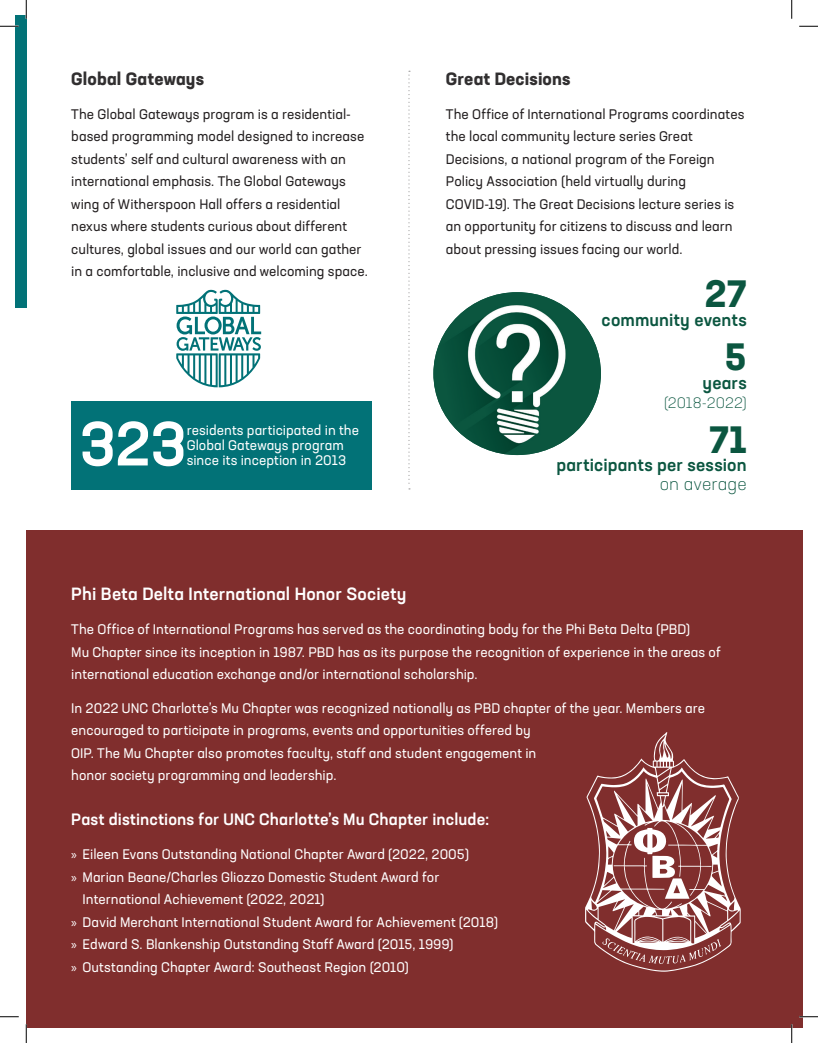
<style>
.page{position:relative;width:818px;height:1043px;background:#fff}
.page>*{position:absolute;margin:0;border:0;box-sizing:border-box;transform-origin:0 0}
.t1{font:500 61.25px "Neusa Next Std";color:#fff}
.t2{font:700 37.5px "Neusa Next Std";color:#0b5640}
.t3{font:500 17.5px/18.8px "Neusa Next Std";letter-spacing:.01em;color:#0b5640;text-align:right}
.Body_Text{font:500 17.5px "Neusa Next Std";letter-spacing:.01em;color:#fff}
.Body_Text-2{font:700 17.5px "Neusa Next Std";letter-spacing:.01em;color:#312f30}
.Body_Text-3{font:500 16.25px "Neusa Next Std";letter-spacing:.01em;color:#fff}
.t4{font:300 15px "Neusa Next Std";letter-spacing:.01em;color:#0b5640}
.Body_Text-4{font:13.75px/22.5px "Neusa Next Std";color:#fff}
.Body_Text-5{font:13.75px/22.5px "Neusa Next Std";color:#231f20}
.s1{font-weight:300}
.s2{font-family:"Myriad Pro"}
</style>
<div class="page">
<div style="left:71px;top:401px;width:301px;height:88px;background:#027277"></div>
<div style="left:26px;top:530px;width:776px;height:498px;background:#802e2d"></div>
<svg style="left:585px;top:732px;width:155px;height:239px"></svg>
<svg style="left:633px;top:828px;width:56px;height:70px"></svg>
<svg style="left:602px;top:938px;width:119px;height:26px"></svg>
<svg style="left:408px;top:71px;width:2px;height:418px"></svg>
<svg style="left:176px;top:290px;width:85px;height:97px"></svg>
<div style="left:15px;top:15px;width:11px;height:292px;background:#027277"></div>
<img style="left:433px;top:292px;width:168px;height:163px">
<svg style="left:0;top:25px;width:19px;height:2px"></svg>
<svg style="left:799px;top:25px;width:19px;height:2px"></svg>
<svg style="left:0;top:1016px;width:19px;height:1px"></svg>
<svg style="left:799px;top:1015px;width:19px;height:2px"></svg>
<svg style="left:25px;top:0;width:2px;height:19px"></svg>
<svg style="left:25px;top:1024px;width:2px;height:18px"></svg>
<svg style="left:791px;top:0;width:1px;height:19px"></svg>
<svg style="left:791px;top:1024px;width:1px;height:18px"></svg>
<p class="Body_Text-2" style="left:71px;top:67px;width:134px">Global Gateways</p>
<p class="Body_Text-5" style="left:71px;top:102px;width:298px">The Global Gateways program is a residential&shy;based programming model designed to increase students’ self and cultural awareness with an international emphasis. The Global Gateways wing of Witherspoon Hall offers a residential nexus where students curious about different cultures, global issues and our world can gather in a comfortable, inclusive and welcoming space.</p>
<p class="t1" style="left:79px;top:405px;width:109px">323</p>
<p class="Body_Text-4" style="left:187px;top:423px;width:174px;line-height:15px">residents participated in the<br>Global Gateways program since its inception in 2013</p>
<p class="Body_Text-2" style="left:446px;top:67px;width:126px">Great Decisions</p>
<p class="Body_Text-5" style="left:446px;top:102px;width:300px">The Office of International Programs coordinates the local community lecture series Great Decisions, a national program of the Foreign Policy Association (held virtually during COVID-19). The Great Decisions lecture series is an opportunity for citizens to discuss and learn about pressing issues facing our world.</p>
<p class="t2" style="left:704px;top:270px;width:44px">27</p>
<p class="t3" style="left:601px;top:310px;width:146px">community events</p>
<p class="t2" style="left:725px;top:333px;width:23px">5</p>
<p class="t3" style="left:702px;top:373px;width:46px">years</p>
<p class="t4" style="left:664px;top:393px;width:84px">(2018-2022)</p>
<p class="t2" style="left:709px;top:415px;width:39px">71</p>
<p class="t3" style="left:556px;top:455px;width:192px">participants per session <span class="s1">on average</span></p>
<p class="Body_Text" style="left:71px;top:583px;width:336px">Phi Beta Delta International Honor Society</p>
<p class="Body_Text-4" style="left:71px;top:617px;width:650px">The Office of International Programs has served as the coordinating body for the Phi Beta Delta (PBD)<br>Mu Chapter since its inception in 1987. PBD has as its purpose the recognition of experience in the areas of international education exchange and/or international scholarship.</p>
<p class="Body_Text-4" style="left:71px;top:696px;width:635px">In 2022 UNC Charlotte’s Mu Chapter was recognized nationally as PBD chapter of the year. Members are encouraged to participate in programs, events and opportunities offered by<br>OIP. The Mu Chapter also promotes faculty, staff and student engagement in<br>honor society programming and leadership.</p>
<p class="Body_Text-3" style="left:71px;top:809px;width:419px">Past distinctions for UNC Charlotte’s Mu Chapter include:</p>
<p class="Body_Text-4" style="left:71px;top:842px;width:399px"><span class="s2">»</span> Eileen Evans Outstanding National Chapter Award (2022, 2005)</p>
<p class="Body_Text-4" style="left:82px;top:865px;width:358px;text-indent:-11px"><span class="s2">»</span> Marian Beane/Charles Gliozzo Domestic Student Award for<br>International Achievement (2022, 2021)</p>
<p class="Body_Text-4" style="left:71px;top:910px;width:428px"><span class="s2">»</span> David Merchant International Student Award for Achievement (2018)</p>
<p class="Body_Text-4" style="left:71px;top:932px;width:384px"><span class="s2">»</span> Edward S. Blankenship Outstanding Staff Award (2015, 1999)</p>
<p class="Body_Text-4" style="left:71px;top:955px;width:339px"><span class="s2">»</span> Outstanding Chapter Award: Southeast Region (2010)</p>
</div>
